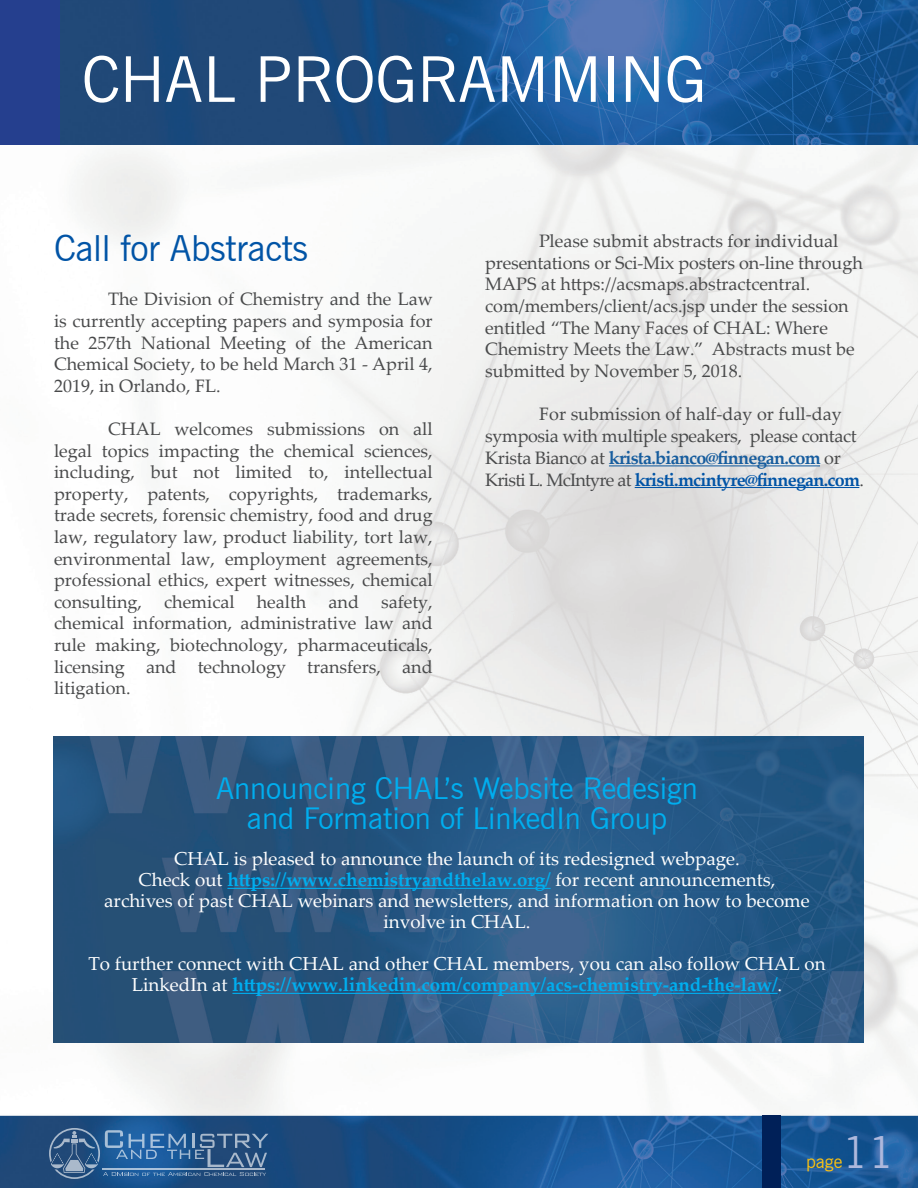
<style>
.page{position:relative;width:918px;height:1188px;background:#fff}
.page>*{position:absolute;margin:0;border:0;box-sizing:border-box;transform-origin:0 0}
.t1{font:63px "News Gothic BT";color:#fff}
.t2{font:43.5px "News Gothic BT";color:#aeb8dc}
.t3{font:36px "News Gothic BT";letter-spacing:-.01em;color:#0154a6}
.t4{font:30px/30px "News Gothic BT";color:#00aeef;text-align:center}
.t5{font:18.75px/21px "Palatino Linotype";color:#fff;text-align:center}
.t6{font:18px/21.6px "Palatino Linotype";color:#494a4b;text-align:justify}
.t7{font:18px/21.9px "Palatino Linotype";letter-spacing:-.02em;color:#494a4b}
.t8{font:18px "News Gothic BT";color:#fec210}
.s1{font-weight:700;color:#175d9e}
.s2{font-weight:700;color:#0154a6}
.s3{font-weight:700;color:#00aeef}
</style>
<div class="page">
<img style="left:0;top:145px;width:918px;height:1043px">
<div style="left:763px;top:1116px;width:18px;height:72px;background:#002058"></div>
<svg style="left:49px;top:1128px;width:219px;height:51px;background:#3a6797"></svg>
<hr style="left:103px;top:1169px;width:162px;height:1px;background:#fff">
<img style="left:59px;top:0;width:859px;height:145px">
<div style="left:0;top:0;width:59px;height:145px;background:#253f8e"></div>
<hr style="left:609px;top:465px;width:211px;height:1px;background:#175d9e">
<hr style="left:635px;top:487px;width:224px;height:1px;background:#0154a6">
<img style="left:53px;top:736px;width:810px;height:306px">
<hr style="left:227px;top:888px;width:324px;height:1px;background:#00aeef">
<hr style="left:232px;top:993px;width:546px;height:1px;background:#00aeef">
<h1 class="t1" style="left:82px;top:41px;width:626px">CHAL PROGRAMMING</h1>
<h3 class="t3" style="left:54px;top:227px;width:256px">Call for Abstracts</h3>
<p class="t6" style="left:54px;top:288px;width:380px;text-indent:54px">The Division of Chemistry and the Law is currently accepting papers and symposia for the 257th National Meeting of the American Chemical Society, to be held March 31 - April 4, 2019, in Orlando, FL.</p>
<p class="t6" style="left:54px;top:417px;width:380px;text-indent:54px">CHAL welcomes submissions on all legal topics impacting the chemical sciences, including, but not limited to, intellectual property, patents, copyrights, trademarks, trade secrets, forensic chemistry, food and drug law, regulatory law, product liability, tort law, environmental law, employment agreements, professional ethics, expert witnesses, chemical consulting, chemical health and safety, chemical information, administrative law and rule making, biotechnology, pharmaceuticals, licensing and technology transfers, and litigation.</p>
<p class="t6" style="left:485px;top:230px;width:379px;text-align:left;text-indent:54px">Please submit abstracts for individual presentations or Sci-Mix posters on-line through MAPS at https://acsmaps.abstractcentral. com/members/client/acs.jsp under the session entitled “The Many Faces of CHAL: Where Chemistry Meets the Law.” Abstracts must be submitted by November 5, 2018.</p>
<p class="t7" style="left:485px;top:402px;width:380px;text-indent:54px">For submission of half-day or full-day symposia with multiple speakers, please contact Krista Bianco at <span class="s1">krista.bianco@finnegan.com</span> or Kristi L. McIntyre at <span class="s2">kristi.mcintyre@finnegan.com</span>.</p>
<h3 class="t4" style="left:216px;top:774px;width:483px">Announcing CHAL’s Website Redesign and Formation of LinkedIn Group</h3>
<p class="t5" style="left:104px;top:848px;width:707px">CHAL is pleased to announce the launch of its redesigned webpage.<br>Check out <span class="s3">https://www.chemistryandthelaw.org/</span> for recent announcements, archives of past CHAL webinars and newsletters, and information on how to become involve in CHAL.</p>
<p class="t5" style="left:88px;top:953px;width:739px">To further connect with CHAL and other CHAL members, you can also follow CHAL on<br>LinkedIn at <span class="s3">https://www.linkedin.com/company/acs-chemistry-and-the-law/</span>.</p>
<h2 class="t2" style="left:842px;top:1126px;width:54px">11</h2>
<p class="t8" style="left:806px;top:1151px;width:38px">page</p>
</div>
